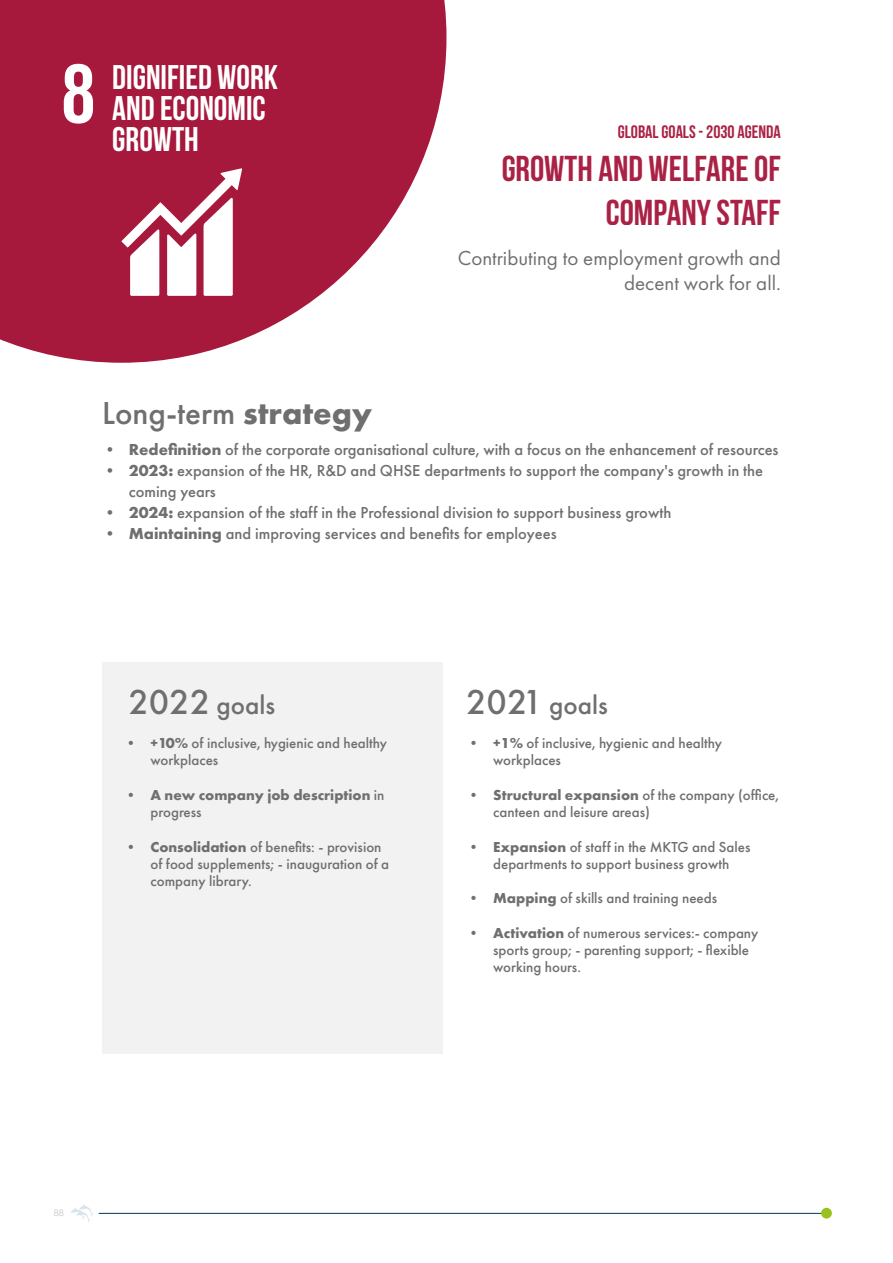
<style>
.page{position:relative;width:893px;height:1263px;background:#fff}
.page>*{position:absolute;margin:0;border:0;box-sizing:border-box;transform-origin:0 0}
.t1{font:700 36px/43.2px "Bebas Neue";color:#a6183c;text-align:right}
.t2{font:700 34.2px/31px "Bebas Neue";color:#fff}
.t3{font:500 33px "Futura PT";color:#706f6f}
.t4{font:500 27px "Futura PT";color:#706f6f}
.t5{font:21px/25.2px "Futura PT";color:#706f6f;text-align:right}
.t6{font:700 18px "Bebas Neue";color:#a6183c}
.t7{font:500 16.5px/21px "Futura PT";color:#706f6f}
.t8{font:500 15px/17.2px "Futura PT";color:#706f6f}
.t9{font:700 15px/17.2px "Futura PT";color:#706f6f}
.t10{font:9px "Century Gothic";color:#c6c6c6}
.s1{font-weight:700}
.s2{font-size:36px}
.s3{font-weight:500}
</style>
<div class="page">
<svg style="left:70px;top:1204px;width:24px;height:18px"></svg>
<hr style="left:99px;top:1213px;width:727px;height:1px;background:#00395b">
<div style="left:821px;top:1208px;width:11px;height:10px;background:#9ac21c;border-radius:50%"></div>
<svg style="left:0;top:0;width:446px;height:363px;fill:#a6183c"></svg>
<svg style="left:64px;top:64px;width:29px;height:60px"></svg>
<svg style="left:121px;top:168px;width:121px;height:128px"></svg>
<div style="left:102px;top:662px;width:340px;height:392px;background:#f2f2f2"></div>
<h2 class="t2" style="left:112px;top:62px;width:167px">DIGNIFIED WORK<br>AND ECONOMIC<br>GROWTH</h2>
<h3 class="t3" style="left:102px;top:393px;width:271px">Long-term <span class="s1">strategy</span></h3>
<p class="t6" style="left:618px;top:122px;width:165px">GLOBAL GOALS - 2030 AGENDA</p>
<h1 class="t1" style="left:501px;top:147px;width:281px">GROWTH AND WELFARE OF<br>COMPANY STAFF</h1>
<h3 class="t5" style="left:458px;top:245px;width:325px">Contributing to employment growth and decent work for all.</h3>
<p class="t7" style="left:102px;top:439px;width:678px"><span class="s1">• Redefinition</span> of the corporate organisational culture, with a focus on the enhancement of resources</p>
<p class="t7" style="left:129px;top:460px;width:636px;text-indent:-27px"><span class="s1">• 2023:</span> expansion of the HR, R&amp;D and QHSE departments to support the company's growth in the coming years</p>
<p class="t7" style="left:102px;top:502px;width:571px"><span class="s1">• 2024:</span> expansion of the staff in the Professional division to support business growth</p>
<p class="t7" style="left:102px;top:523px;width:456px"><span class="s1">• Maintaining</span> and improving services and benefits for employees</p>
<h3 class="t4" style="left:128px;top:688px;width:148px"><span class="s2">2022</span> goals</h3>
<h3 class="t4" style="left:466px;top:688px;width:143px"><span class="s2">2021</span> goals</h3>
<p class="t8" style="left:150px;top:734px;width:238px;text-indent:-27px"><span class="s1">• +10%</span> of inclusive, hygienic and healthy workplaces</p>
<p class="t9" style="left:150px;top:786px;width:236px;text-indent:-27px">• A new company job description <span class="s3">in progress</span></p>
<p class="t8" style="left:150px;top:838px;width:240px;text-indent:-27px"><span class="s1">• Consolidation</span> of benefits: - provision of food supplements; - inauguration of a company library.</p>
<p class="t8" style="left:493px;top:734px;width:230px;text-indent:-27px"><span class="s1">• +1%</span> of inclusive, hygienic and healthy workplaces</p>
<p class="t8" style="left:493px;top:786px;width:287px;text-indent:-27px"><span class="s1">• Structural expansion</span> of the company (office, canteen and leisure areas)</p>
<p class="t8" style="left:466px;top:838px;width:286px;text-align:center"><span class="s1">• Expansion</span> of staff in the MKTG and Sales departments to support business growth</p>
<p class="t8" style="left:466px;top:890px;width:253px"><span class="s1">• Mapping</span> of skills and training needs</p>
<p class="t8" style="left:493px;top:924px;width:267px;text-indent:-27px"><span class="s1">• Activation</span> of numerous services:- company sports group; - parenting support; - flexible working hours.</p>
<p class="t10" style="left:54px;top:1206px;width:11px">88</p>
</div>
